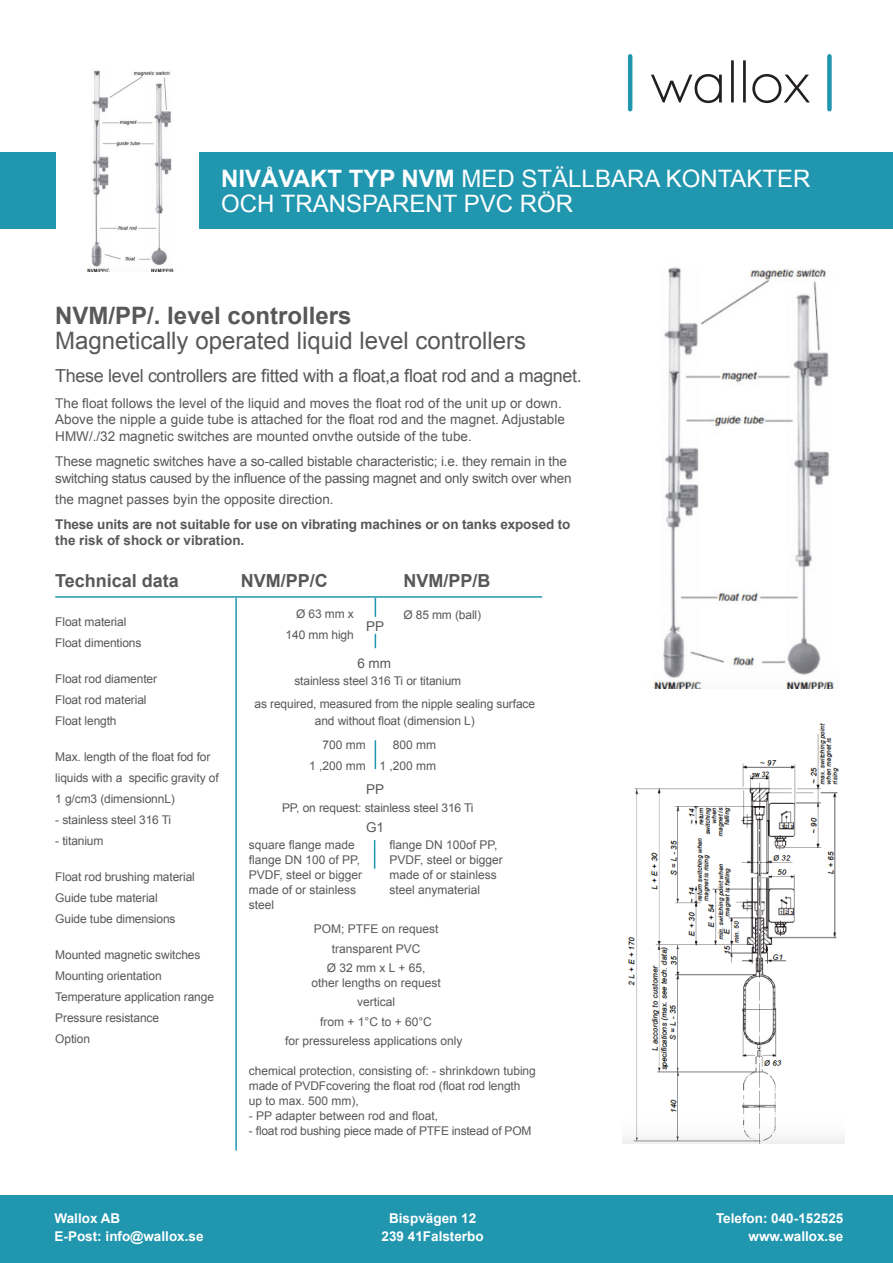
<style>
.page{position:relative;width:893px;height:1263px;background:#fff}
.page>*{position:absolute;margin:0;border:0;box-sizing:border-box;transform-origin:0 0}
.t1{font:24px "Arial";color:#fff}
.t2{font:24px "Arial";color:#57585a}
.t3{font:700 24px "Arial";color:#57585a}
.t4{font:18px "Arial";letter-spacing:-.02em;color:#57585a}
.t5{font:700 18px "Arial";color:#57585a}
.t6{font:13.5px/16.5px "Arial";color:#57585a}
.t7{font:700 13.5px/16.2px "Arial";letter-spacing:-.01em;color:#57585a}
.t8{font:700 13.5px "Arial";color:#fff}
.t9{font:12px/15px "Arial";letter-spacing:-.01em;color:#57585a}
.s1{font-weight:700}
</style>
<div class="page">
<div style="left:200px;top:152px;width:693px;height:77px;background:#2196af"></div>
<div style="left:0;top:152px;width:55px;height:77px;background:#2196af"></div>
<hr style="left:55px;top:596px;width:487px;height:2px;background:#2196af">
<hr style="left:235px;top:598px;width:2px;height:552px;background:#2196af">
<svg style="left:375px;top:598px;width:1px;height:19px"></svg>
<svg style="left:375px;top:634px;width:1px;height:14px"></svg>
<svg style="left:375px;top:740px;width:1px;height:29px"></svg>
<svg style="left:374px;top:840px;width:1px;height:29px"></svg>
<img style="left:622px;top:723px;width:222px;height:420px">
<div style="left:0;top:1196px;width:893px;height:67px;background:#2196af"></div>
<img style="left:653px;top:267px;width:183px;height:422px">
<img style="left:87px;top:70px;width:87px;height:201px">
<svg style="left:651px;top:60px;width:159px;height:43px"></svg>
<div style="left:827px;top:56px;width:5px;height:53px;background:#2196af"></div>
<hr style="left:628px;top:56px;width:4px;height:53px;background:#2196af">
<p class="t1" style="left:221px;top:163px;width:591px"><span class="s1">NIVÅVAKT TYP NVM</span> MED STÄLLBARA KONTAKTER</p>
<p class="t1" style="left:221px;top:188px;width:354px">OCH TRANSPARENT PVC RÖR</p>
<p class="t3" style="left:55px;top:299px;width:298px">NVM/PP/. level controllers</p>
<p class="t2" style="left:55px;top:325px;width:472px">Magnetically operated liquid level controllers</p>
<p class="t4" style="left:55px;top:364px;width:528px">These level controllers are fitted with a float,a float rod and a magnet.</p>
<p class="t6" style="left:55px;top:395px;width:511px">The float follows the level of the liquid and moves the float rod of the unit up or down.<br>Above the nipple a guide tube is attached for the float rod and the magnet. Adjustable</p>
<p class="t6" style="left:55px;top:428px;width:418px">HMW/./32 magnetic switches are mounted onvthe outside of the tube.</p>
<p class="t6" style="left:55px;top:453px;width:518px">These magnetic switches have a so-called bistable characteristic; i.e. they remain in the switching status caused by the influence of the passing magnet and only switch over when</p>
<p class="t6" style="left:55px;top:491px;width:280px">the magnet passes byin the opposite direction.</p>
<p class="t7" style="left:55px;top:516px;width:517px">These units are not suitable for use on vibrating machines or on tanks exposed to the risk of shock or vibration.</p>
<p class="t5" style="left:55px;top:569px;width:125px">Technical data</p>
<p class="t5" style="left:241px;top:569px;width:89px">NVM/PP/C</p>
<p class="t5" style="left:403px;top:569px;width:89px">NVM/PP/B</p>
<p class="t9" style="left:55px;top:614px;width:73px">Float material</p>
<p class="t9" style="left:55px;top:635px;width:88px">Float dimentions</p>
<p class="t9" style="left:55px;top:671px;width:103px">Float rod diamenter</p>
<p class="t9" style="left:55px;top:692px;width:93px">Float rod material</p>
<p class="t9" style="left:55px;top:713px;width:63px">Float length</p>
<p class="t9" style="left:55px;top:749px;width:157px">Max. length of the float fod for</p>
<p class="t9" style="left:55px;top:770px;width:165px">liquids with a specific gravity of</p>
<p class="t9" style="left:55px;top:791px;width:121px">1 g/cm3 (dimensionnL)</p>
<p class="t9" style="left:55px;top:812px;width:117px">- stainless steel 316 Ti</p>
<p class="t9" style="left:55px;top:833px;width:50px">- titanium</p>
<p class="t9" style="left:55px;top:869px;width:141px">Float rod brushing material</p>
<p class="t9" style="left:55px;top:890px;width:104px">Guide tube material</p>
<p class="t9" style="left:55px;top:911px;width:122px">Guide tube dimensions</p>
<p class="t9" style="left:55px;top:947px;width:147px">Mounted magnetic switches</p>
<p class="t9" style="left:55px;top:968px;width:108px">Mounting orientation</p>
<p class="t9" style="left:55px;top:989px;width:160px">Temperature application range</p>
<p class="t9" style="left:55px;top:1010px;width:105px">Pressure resistance</p>
<p class="t9" style="left:55px;top:1031px;width:36px">Option</p>
<p class="t9" style="left:296px;top:606px;width:59px">Ø 63 mm x</p>
<p class="t9" style="left:286px;top:627px;width:70px">140 mm high</p>
<p class="t9" style="left:403px;top:608px;width:79px">Ø 85 mm (ball)</p>
<p class="t6" style="left:366px;top:618px;width:19px">PP</p>
<p class="t6" style="left:358px;top:655px;width:35px">6 mm</p>
<p class="t9" style="left:294px;top:673px;width:168px">stainless steel 316 Ti or titanium</p>
<p class="t9" style="left:255px;top:697px;width:282px">as required, measured from the nipple sealing surface</p>
<p class="t9" style="left:315px;top:713px;width:161px">and without float (dimension L)</p>
<p class="t9" style="left:322px;top:737px;width:45px">700 mm</p>
<p class="t9" style="left:309px;top:758px;width:58px">1 ,200 mm</p>
<p class="t9" style="left:393px;top:737px;width:45px">800 mm</p>
<p class="t9" style="left:380px;top:758px;width:58px">1 ,200 mm</p>
<p class="t6" style="left:366px;top:781px;width:19px">PP</p>
<p class="t6" style="left:366px;top:819px;width:19px">G1</p>
<p class="t9" style="left:282px;top:801px;width:193px">PP, on request: stainless steel 316 Ti</p>
<p class="t9" style="left:249px;top:837px;width:115px">square flange made flange DN 100 of PP,<br>PVDF, steel or bigger made of or stainless steel</p>
<p class="t9" style="left:314px;top:922px;width:126px">POM; PTFE on request</p>
<p class="t9" style="left:332px;top:941px;width:90px">transparent PVC</p>
<p class="t9" style="left:389px;top:837px;width:115px">flange DN 100of PP,<br>PVDF, steel or bigger made of or stainless steel anymaterial</p>
<p class="t9" style="left:327px;top:960px;width:100px">Ø 32 mm x L + 65,</p>
<p class="t9" style="left:311px;top:975px;width:131px">other lengths on request</p>
<p class="t9" style="left:357px;top:995px;width:40px">vertical</p>
<p class="t9" style="left:320px;top:1014px;width:113px">from + 1°C to + 60°C</p>
<p class="t9" style="left:285px;top:1033px;width:179px">for pressureless applications only</p>
<p class="t9" style="left:249px;top:1064px;width:288px">chemical protection, consisting of: - shrinkdown tubing made of PVDFcovering the float rod (float rod length</p>
<p class="t9" style="left:249px;top:1094px;width:112px">up to max. 500 mm),</p>
<p class="t9" style="left:249px;top:1109px;width:191px">- PP adapter between rod and float,</p>
<p class="t9" style="left:249px;top:1124px;width:284px">- float rod bushing piece made of PTFE instead of POM</p>
<p class="t8" style="left:55px;top:1209px;width:67px">Wallox AB</p>
<p class="t8" style="left:55px;top:1227px;width:150px">E-Post: info@wallox.se</p>
<p class="t8" style="left:389px;top:1209px;width:89px">Bispvägen 12</p>
<p class="t8" style="left:382px;top:1227px;width:104px">239 41Falsterbo</p>
<p class="t8" style="left:716px;top:1209px;width:129px">Telefon: 040-152525</p>
<p class="t8" style="left:749px;top:1227px;width:96px">www.wallox.se</p>
</div>
